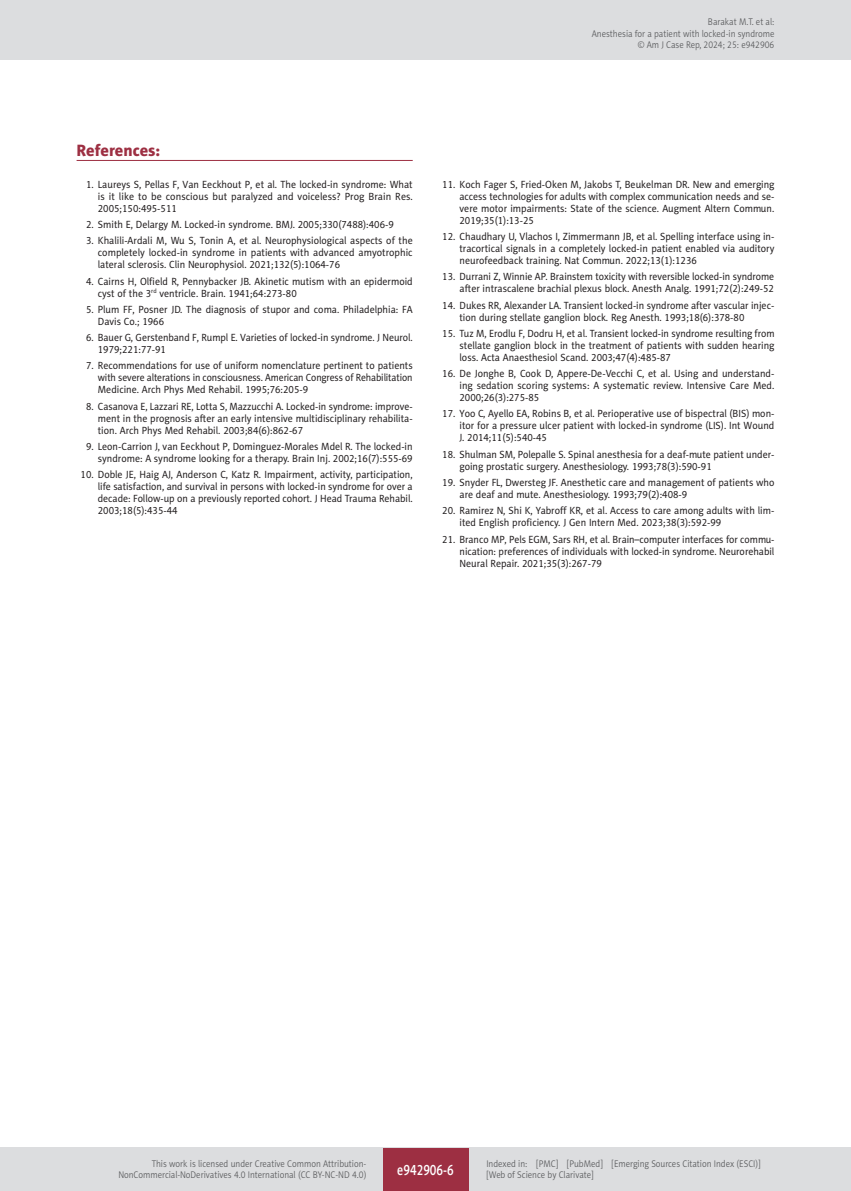
<style>
.page{position:relative;width:851px;height:1191px;background:#fff}
.page>*{position:absolute;margin:0;border:0;box-sizing:border-box;transform-origin:0 0}
.AJCR_Referencje_Tytul{font:16.5px "Naomi Sans EFN Heavy";color:#9d2f42}
.t1{font:15px "Naomi Sans EFN Medium";color:#fff;scale:.8 1}
.AJCR_Referencje_punkt{font:10.5px/12px "Naomi Sans EFN";color:#231f20;text-align:justify;scale:.95 1}
.AJCR_Referencje_punkt-2{font:10.5px/12px "Naomi Sans EFN";color:#231f20;text-align:justify;scale:.94 1}
.t2{font:9.75px/11.2px "Naomi Sans EFN Light";color:#57585a;text-align:right;scale:.9 1}
</style>
<div class="page">
<hr style="left:77px;top:160px;width:335px;height:1px;background:#9d2f42">
<div style="left:0;top:0;width:850px;height:60px;background:#dcdddf"></div>
<div style="left:0;top:1148px;width:850px;height:43px;background:#dcdddf"></div>
<div style="left:383px;top:1147px;width:85px;height:43px;background:#9d2f42"></div>
<p class="t2" style="left:591px;top:16px;width:204px">Barakat M.T. et al:<br>Anesthesia for a patient with locked-in syndrome © Am J Case Rep, 2024; 25: e942906</p>
<p class="AJCR_Referencje_Tytul" style="left:77px;top:140px;width:85px">References:</p>
<p class="AJCR_Referencje_punkt" style="left:98px;top:178px;width:333px;text-indent:-12px">1. Laureys S, Pellas F, Van Eeckhout P, et al. The locked-in syndrome: What is it like to be conscious but paralyzed and voiceless? Prog Brain Res.<br>2005;150:495-511</p>
<p class="AJCR_Referencje_punkt" style="left:86px;top:219px;width:325px">2. Smith E, Delargy M. Locked-in syndrome. BMJ. 2005;330(7488):406-9</p>
<p class="AJCR_Referencje_punkt" style="left:98px;top:235px;width:333px;text-indent:-12px">3. Khalili-Ardali M, Wu S, Tonin A, et al. Neurophysiological aspects of the completely locked-in syndrome in patients with advanced amyotrophic lateral sclerosis. Clin Neurophysiol. 2021;132(5):1064-76</p>
<p class="AJCR_Referencje_punkt" style="left:98px;top:275px;width:333px;text-indent:-12px">4. Cairns H, Olfield R, Pennybacker JB. Akinetic mutism with an epidermoid cyst of the 3<sup>rd</sup> ventricle. Brain. 1941;64:273-80</p>
<p class="AJCR_Referencje_punkt" style="left:98px;top:303px;width:333px;text-indent:-12px">5. Plum FF, Posner JD. The diagnosis of stupor and coma. Philadelphia: FA<br>Davis Co.; 1966</p>
<p class="AJCR_Referencje_punkt-2" style="left:98px;top:332px;width:336px;text-indent:-12px">6. Bauer G, Gerstenband F, Rumpl E. Varieties of locked-in syndrome. J Neurol.<br>1979;221:77-91</p>
<p class="AJCR_Referencje_punkt" style="left:98px;top:360px;width:333px;text-indent:-12px">7. Recommendations for use of uniform nomenclature pertinent to patients with severe alterations in consciousness. American Congress of Rehabilitation Medicine. Arch Phys Med Rehabil. 1995;76:205-9</p>
<p class="AJCR_Referencje_punkt-2" style="left:98px;top:400px;width:336px;text-indent:-12px">8. Casanova E, Lazzari RE, Lotta S, Mazzucchi A. Locked-in syndrome: improve&shy;ment in the prognosis after an early intensive multidisciplinary rehabilita&shy;tion. Arch Phys Med Rehabil. 2003;84(6):862-67</p>
<p class="AJCR_Referencje_punkt" style="left:86px;top:440px;width:345px;text-align:right">9. Leon-Carrion J, van Eeckhout P, Dominguez-Morales Mdel R. The locked-in syndrome: A syndrome looking for a therapy. Brain Inj. 2002;16(7):555-69</p>
<p class="AJCR_Referencje_punkt" style="left:98px;top:469px;width:333px;text-indent:-17px">10. Doble JE, Haig AJ, Anderson C, Katz R. Impairment, activity, participation, life satisfaction, and survival in persons with locked-in syndrome for over a decade: Follow-up on a previously reported cohort. J Head Trauma Rehabil.<br>2003;18(5):435-44</p>
<p class="AJCR_Referencje_punkt" style="left:459px;top:178px;width:333px;text-indent:-17px">11. Koch Fager S, Fried-Oken M, Jakobs T, Beukelman DR. New and emerging access technologies for adults with complex communication needs and se&shy;vere motor impairments: State of the science. Augment Altern Commun.<br>2019;35(1):13-25</p>
<p class="AJCR_Referencje_punkt" style="left:459px;top:231px;width:333px;text-indent:-17px">12. Chaudhary U, Vlachos I, Zimmermann JB, et al. Spelling interface using in&shy;tracortical signals in a completely locked-in patient enabled via auditory neurofeedback training. Nat Commun. 2022;13(1):1236</p>
<p class="AJCR_Referencje_punkt-2" style="left:442px;top:271px;width:354px;text-align:right">13. Durrani Z, Winnie AP. Brainstem toxicity with reversible locked-in syndrome after intrascalene brachial plexus block. Anesth Analg. 1991;72(2):249-52</p>
<p class="AJCR_Referencje_punkt" style="left:459px;top:299px;width:333px;text-indent:-17px">14. Dukes RR, Alexander LA. Transient locked-in syndrome after vascular injec&shy;tion during stellate ganglion block. Reg Anesth. 1993;18(6):378-80</p>
<p class="AJCR_Referencje_punkt-2" style="left:459px;top:327px;width:336px;text-indent:-17px">15. Tuz M, Erodlu F, Dodru H, et al. Transient locked-in syndrome resulting from stellate ganglion block in the treatment of patients with sudden hearing loss. Acta Anaesthesiol Scand. 2003;47(4):485-87</p>
<p class="AJCR_Referencje_punkt" style="left:459px;top:368px;width:333px;text-indent:-17px">16. De Jonghe B, Cook D, Appere-De-Vecchi C, et al. Using and understand&shy;ing sedation scoring systems: A systematic review. Intensive Care Med.<br>2000;26(3):275-85</p>
<p class="AJCR_Referencje_punkt" style="left:459px;top:408px;width:333px;text-indent:-17px">17. Yoo C, Ayello EA, Robins B, et al. Perioperative use of bispectral (BIS) mon&shy;itor for a pressure ulcer patient with locked-in syndrome (LIS). Int Wound J. 2014;11(5):540-45</p>
<p class="AJCR_Referencje_punkt" style="left:459px;top:448px;width:333px;text-indent:-17px">18. Shulman SM, Polepalle S. Spinal anesthesia for a deaf-mute patient under&shy;going prostatic surgery. Anesthesiology. 1993;78(3):590-91</p>
<p class="AJCR_Referencje_punkt" style="left:459px;top:476px;width:333px;text-indent:-17px">19. Snyder FL, Dwersteg JF. Anesthetic care and management of patients who are deaf and mute. Anesthesiology. 1993;79(2):408-9</p>
<p class="AJCR_Referencje_punkt" style="left:459px;top:505px;width:333px;text-indent:-17px">20. Ramirez N, Shi K, Yabroff KR, et al. Access to care among adults with lim&shy;ited English proficiency. J Gen Intern Med. 2023;38(3):592-99</p>
<p class="AJCR_Referencje_punkt-2" style="left:459px;top:533px;width:336px;text-indent:-17px">21. Branco MP, Pels EGM, Sars RH, et al. Brain–computer interfaces for commu&shy;nication: preferences of individuals with locked-in syndrome. Neurorehabil Neural Repair. 2021;35(3):267-79</p>
<p class="t2" style="left:118px;top:1158px;width:277px">This work is licensed under Creative Common Attribution-<br>NonCommercial-NoDerivatives 4.0 International (CC BY-NC-ND 4.0)</p>
<h2 class="t1" style="left:397px;top:1160px;width:72px">e942906-6</h2>
<p class="t2" style="left:486px;top:1158px;width:306px;text-align:left">Indexed in: [PMC] [PubMed] [Emerging Sources Citation Index (ESCI)] [Web of Science by Clarivate]</p>
</div>
